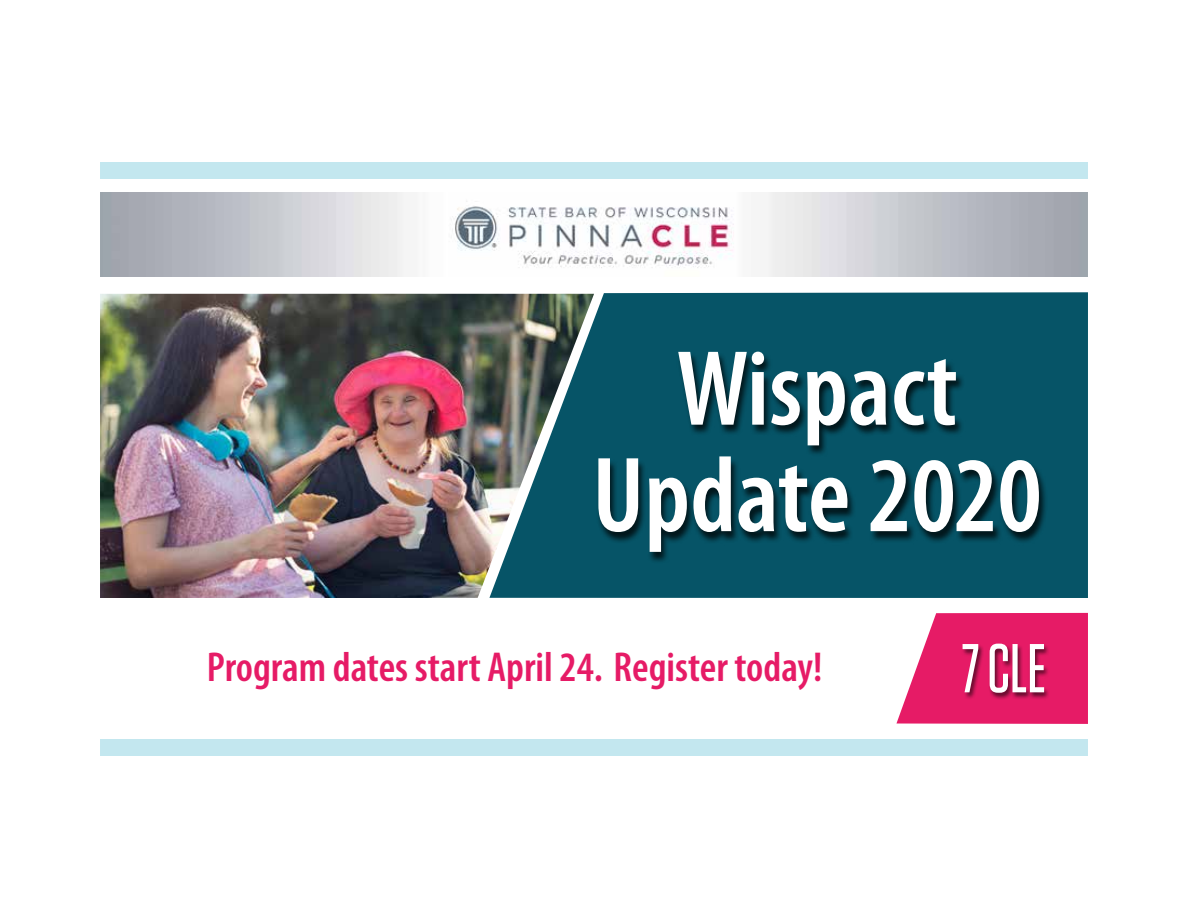
<style>
.page{position:relative;width:1188px;height:918px;background:#fff}
.page>*{position:absolute;margin:0;border:0;box-sizing:border-box;transform-origin:0 0}
.t1{font:600 condensed 108px/106.5px "Myriad Pro";color:#fff;text-align:center}
.t2{font:500 69px "Tungsten";color:#fff;scale:.93 1}
.t3{font:600 condensed 42px "Myriad Pro";color:#e61b66}
</style>
<div class="page">
<img style="left:100px;top:294px;width:389px;height:304px">
<svg style="left:896px;top:613px;width:192px;height:111px;background:#e93d7d"></svg>
<svg style="left:489px;top:292px;width:599px;height:306px;background:#205f6d"></svg>
<div style="left:95px;top:162px;width:998px;height:17px;background:#c3e7ef"></div>
<img style="left:100px;top:192px;width:988px;height:85px">
<div style="left:95px;top:739px;width:998px;height:17px;background:#c3e7ef"></div>
<div style="left:597px;top:352px;width:451px;height:212px;background:#000;opacity:.74"></div>
<div style="left:962px;top:644px;width:88px;height:56px;background:#000;opacity:.6"></div>
<div style="left:1088px;top:131px;width:60px;height:656px;background:#fff"></div>
<div style="left:40px;top:131px;width:60px;height:656px;background:#fff"></div>
<h1 class="t1" style="left:592px;top:334px;width:451px">Wispact<br>Update 2020</h1>
<p class="t3" style="left:207px;top:641px;width:617px">Program dates start April 24. Register today!</p>
<h2 class="t2" style="left:962px;top:626px;width:92px">7 CLE</h2>
</div>
